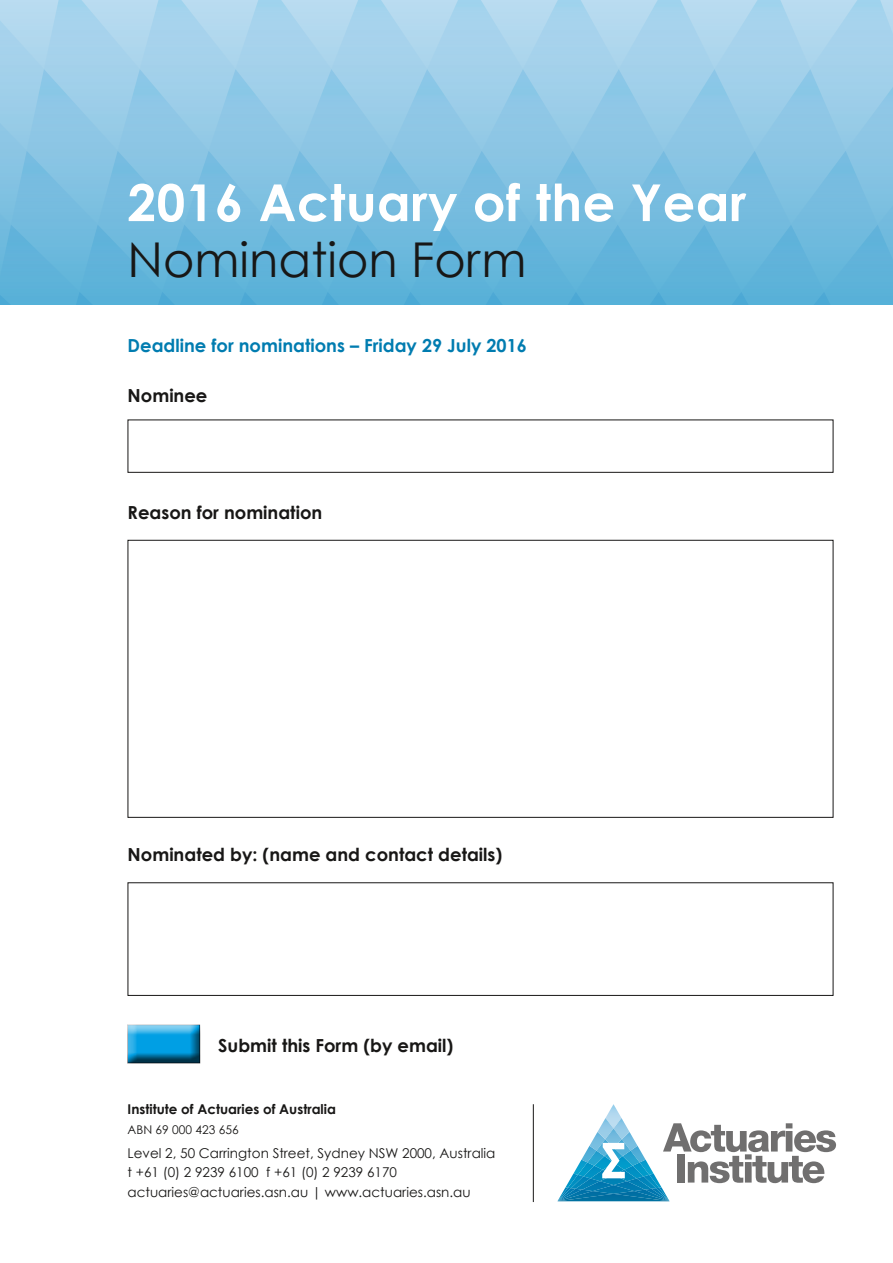
<style>
.page{position:relative;width:893px;height:1263px;background:#fff}
.page>*{position:absolute;margin:0;border:0;box-sizing:border-box;transform-origin:0 0}
.t1{font:700 51px "Century Gothic";letter-spacing:.01em;color:#fff}
.t2{font:48px "Century Gothic";color:#181716}
.t3{font:700 18px "Century Gothic";color:#181716}
.t4{font:700 18px "Century Gothic";color:#007cb0}
.t5{font:13.5px/19.5px "Century Gothic";color:#181716}
.t6{font:700 13.5px "Century Gothic";color:#181716}
.t7{font:12px "Century Gothic";color:#181716}
</style>
<div class="page">
<svg style="left:0;top:0;width:893px;height:304px;background:#87c4e3"></svg>
<svg style="left:557px;top:1104px;width:279px;height:97px"></svg>
<hr style="left:533px;top:1104px;width:1px;height:98px;background:#181716">
<div style="left:128px;top:419px;width:705px;height:54px;border:1px solid #181716"></div>
<div style="left:128px;top:882px;width:705px;height:114px;border:1px solid #181716"></div>
<div style="left:127px;top:1024px;width:75px;height:40px;background:#181716;opacity:.75"></div>
<h1 class="t1" style="left:128px;top:170px;width:620px">2016 Actuary of the Year</h1>
<h2 class="t2" style="left:128px;top:230px;width:400px">Nomination Form</h2>
<h3 class="t4" style="left:128px;top:334px;width:401px">Deadline for nominations – Friday 29 July 2016</h3>
<h3 class="t3" style="left:128px;top:384px;width:81px">Nominee</h3>
<h3 class="t3" style="left:128px;top:501px;width:196px">Reason for nomination</h3>
<h3 class="t3" style="left:128px;top:843px;width:376px">Nominated by: (name and contact details)</h3>
<h3 class="t3" style="left:218px;top:1034px;width:237px">Submit this Form (by email)</h3>
<p class="t6" style="left:128px;top:1101px;width:210px">Institute of Actuaries of Australia</p>
<p class="t7" style="left:128px;top:1122px;width:113px">ABN 69 000 423 656</p>
<p class="t5" style="left:128px;top:1143px;width:369px">Level 2, 50 Carrington Street, Sydney NSW 2000, Australia t +61 (0) 2 9239 6100 f +61 (0) 2 9239 6170 actuaries@actuaries.asn.au | www.actuaries.asn.au</p>
</div>
